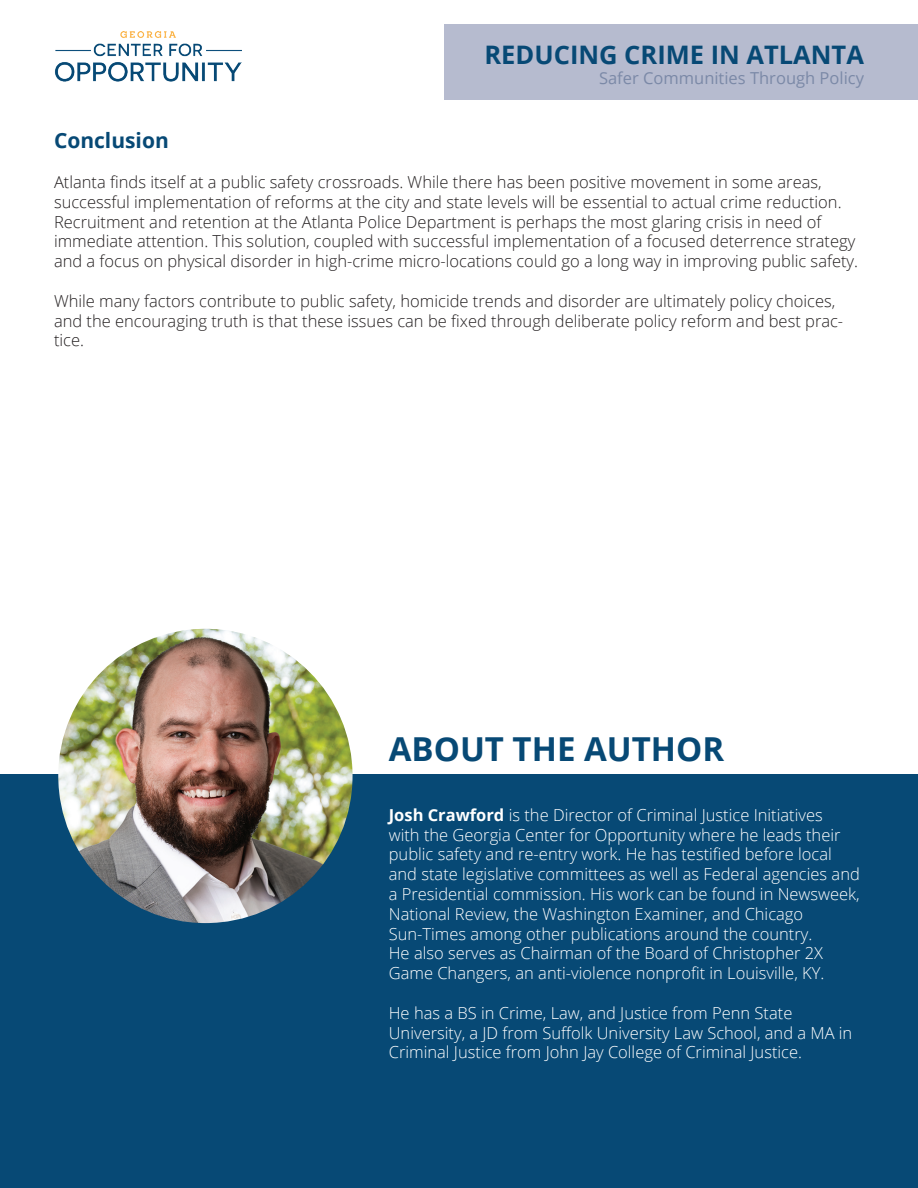
<style>
.page{position:relative;width:918px;height:1188px;background:#fff}
.page>*{position:absolute;margin:0;border:0;box-sizing:border-box;transform-origin:0 0}
.t1{font:700 33px "Open Sans";color:#074975}
.t2{font:700 25.5px "Open Sans";color:#074975}
.t3{font:700 21px "Open Sans";color:#074975}
.t4{font:300 16.5px/19.8px "Open Sans";color:#231f20}
.t5{font:300 16.5px/19.8px "Open Sans";color:#fff}
.t6{font:16.5px "Open Sans";color:#7b89a7}
.s1{font-weight:700}
</style>
<div class="page">
<div style="left:445px;top:24px;width:473px;height:76px;background:#b6bbcf"></div>
<img style="left:55px;top:31px;width:187px;height:51px">
<div style="left:0;top:774px;width:918px;height:414px;background:#074975"></div>
<img style="left:58px;top:629px;width:295px;height:294px;border-radius:147px">
<h2 class="t2" style="left:485px;top:37px;width:381px">REDUCING CRIME IN ATLANTA</h2>
<p class="t6" style="left:599px;top:66px;width:266px">Safer Communities Through Policy</p>
<p class="t3" style="left:54px;top:126px;width:116px">Conclusion</p>
<p class="t4" style="left:54px;top:172px;width:806px">Atlanta finds itself at a public safety crossroads. While there has been positive movement in some areas, successful implementation of reforms at the city and state levels will be essential to actual crime reduction.<br>Recruitment and retention at the Atlanta Police Department is perhaps the most glaring crisis in need of immediate attention. This solution, coupled with successful implementation of a focused deterrence strategy and a focus on physical disorder in high-crime micro-locations could go a long way in improving public safety.</p>
<p class="t4" style="left:54px;top:290px;width:791px">While many factors contribute to public safety, homicide trends and disorder are ultimately policy choices, and the encouraging truth is that these issues can be fixed through deliberate policy reform and best prac&shy;tice.</p>
<h1 class="t1" style="left:389px;top:726px;width:337px">ABOUT THE AUTHOR</h1>
<p class="t5" style="left:389px;top:805px;width:473px"><span class="s1">Josh Crawford</span> is the Director of Criminal Justice Initiatives<br>with the Georgia Center for Opportunity where he leads their public safety and re-entry work. He has testified before local and state legislative committees as well as Federal agencies and a Presidential commission. His work can be found in Newsweek, National Review, the Washington Examiner, and Chicago Sun-Times among other publications around the country.<br>He also serves as Chairman of the Board of Christopher 2X Game Changers, an anti-violence nonprofit in Louisville, KY.</p>
<p class="t5" style="left:389px;top:1003px;width:465px">He has a BS in Crime, Law, and Justice from Penn State<br>University, a JD from Suffolk University Law School, and a MA in<br>Criminal Justice from John Jay College of Criminal Justice.</p>
</div>
